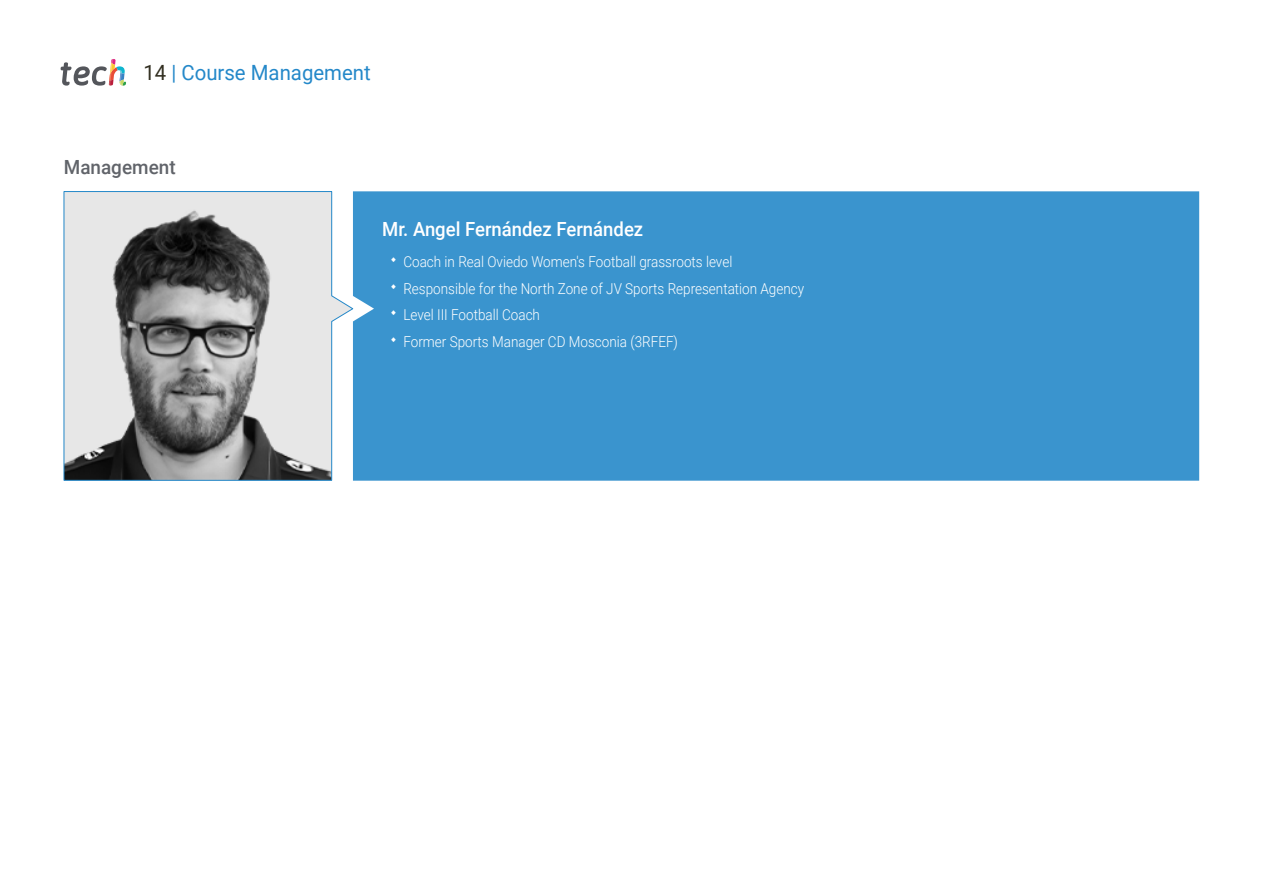
<style>
.page{position:relative;width:1263px;height:893px;background:#fff}
.page>*{position:absolute;margin:0;border:0;box-sizing:border-box;transform-origin:0 0}
.t1{font:21px "Roboto";color:#2488c9}
.t2{font:500 19.5px "Roboto";color:#fff;scale:.95 1}
.t3{font:500 19.5px "Roboto";color:#61646a}
.t4{font:300 15px/26.7px "Roboto";color:#fff;scale:.9 1}
.s1{color:#312e20}
</style>
<div class="page">
<svg style="left:61px;top:59px;width:65px;height:27px"></svg>
<div style="left:353px;top:191px;width:846px;height:290px;background:#3a94ce"></div>
<svg style="left:64px;top:191px;width:289px;height:290px;background:#abacad"></svg>
<svg style="left:392px;top:257px;width:4px;height:5px"></svg>
<svg style="left:392px;top:284px;width:4px;height:5px"></svg>
<svg style="left:392px;top:310px;width:4px;height:5px"></svg>
<svg style="left:392px;top:337px;width:4px;height:5px"></svg>
<h1 class="t1" style="left:144px;top:57px;width:229px"><span class="s1">14</span> | Course Management</h1>
<h2 class="t3" style="left:64px;top:154px;width:113px">Management</h2>
<h2 class="t2" style="left:382px;top:215px;width:276px">Mr. Angel Fernández Fernández</h2>
<p class="t4" style="left:403px;top:247px;width:447px">Coach in Real Oviedo Women's Football grassroots level Responsible for the North Zone of JV Sports Representation Agency Level III Football Coach<br>Former Sports Manager CD Mosconia (3RFEF)</p>
</div>
